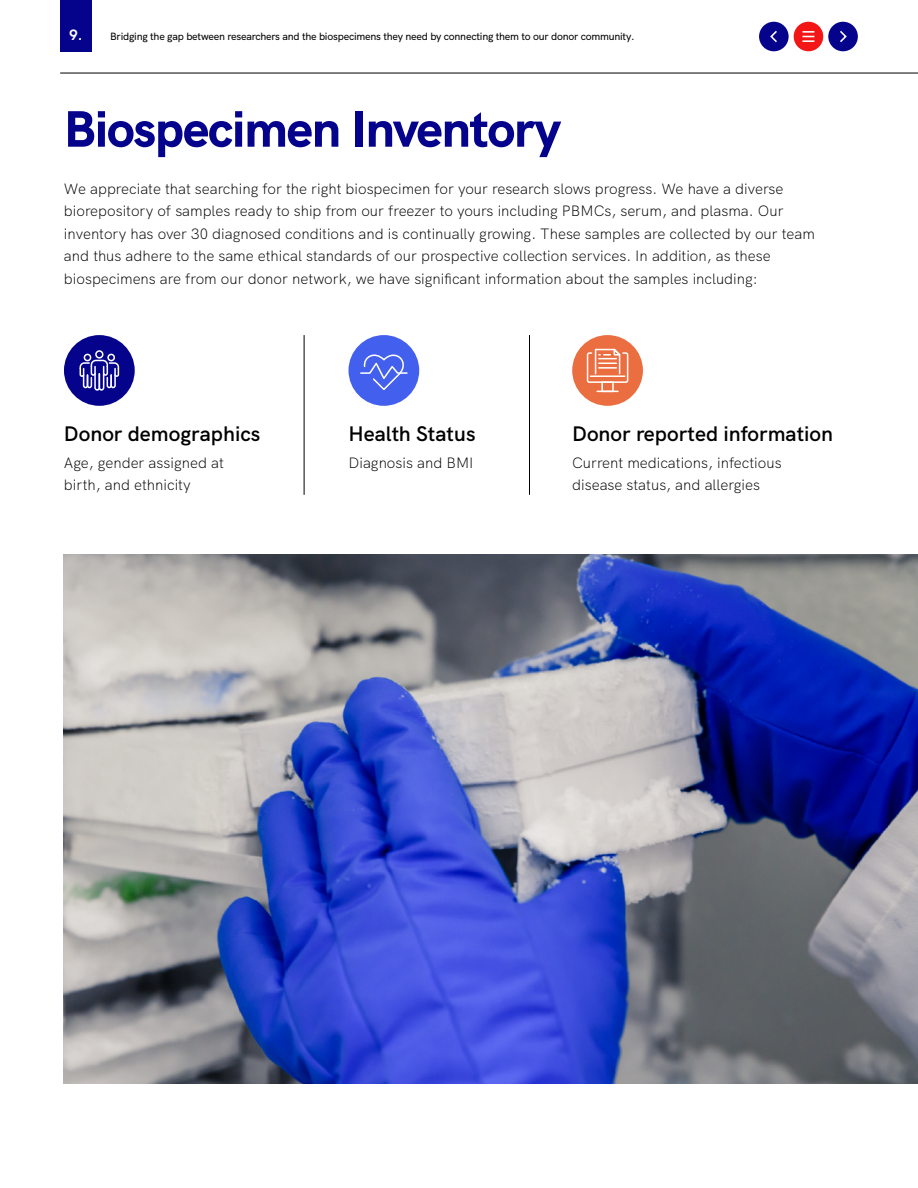
<style>
.page{position:relative;width:918px;height:1188px;background:#fff}
.page>*{position:absolute;margin:0;border:0;box-sizing:border-box;transform-origin:0 0}
.t1{font:800 51px "HK Grotesk";letter-spacing:-.02em;color:#05038c}
.t2{font:600 21px "HK Grotesk";color:#000}
.t3{font:300 15px/22.5px "HK Grotesk";color:#000}
.t4{font:500 10.5px "HK Grotesk";letter-spacing:-.02em;color:#000}
.s1{font-weight:700;font-size:15px;color:#fff}
</style>
<div class="page">
<div style="left:64px;top:335px;width:71px;height:71px;background:#05038c;border-radius:50%"></div>
<div style="left:95px;top:350px;width:9px;height:9px;border:2px solid #fff;border-radius:50%"></div>
<div style="left:107px;top:354px;width:8px;height:7px;border:2px solid #fff;border-radius:50%"></div>
<div style="left:84px;top:354px;width:7px;height:7px;border:2px solid #fff;border-radius:50%"></div>
<svg style="left:79px;top:359px;width:41px;height:32px"></svg>
<div style="left:572px;top:335px;width:71px;height:71px;background:#ea6e40;border-radius:50%"></div>
<svg style="left:594px;top:348px;width:27px;height:27px"></svg>
<div style="left:587px;top:352px;width:41px;height:31px;border:2px solid #fff;border-radius:2px"></div>
<hr style="left:590px;top:375px;width:35px;height:2px;background:#fff">
<div style="left:601px;top:381px;width:13px;height:11px;border:2px solid #fff"></div>
<svg style="left:597px;top:391px;width:21px;height:1px"></svg>
<div style="left:349px;top:335px;width:70px;height:71px;background:#435fee;border-radius:50%"></div>
<svg style="left:360px;top:354px;width:48px;height:36px"></svg>
<hr style="left:304px;top:335px;width:1px;height:160px;background:#000">
<hr style="left:529px;top:335px;width:1px;height:160px;background:#000">
<img style="left:64px;top:555px;width:854px;height:529px">
<hr style="left:60px;top:73px;width:858px;height:1px;background:#000">
<div style="left:60px;top:0;width:31px;height:52px;background:#05038c"></div>
<div style="left:759px;top:22px;width:30px;height:29px;background:#05038c;border-radius:50%"></div>
<div style="left:794px;top:22px;width:29px;height:29px;background:#f21617;border-radius:50%"></div>
<div style="left:828px;top:22px;width:30px;height:29px;background:#05038c;border-radius:50%"></div>
<svg style="left:770px;top:31px;width:7px;height:12px"></svg>
<svg style="left:840px;top:31px;width:7px;height:11px"></svg>
<svg style="left:802px;top:31px;width:12px;height:11px"></svg>
<p class="t4" style="left:69px;top:28px;width:567px"><span class="s1">9.</span> Bridging the gap between researchers and the biospecimens they need by connecting them to our donor community.</p>
<h1 class="t1" style="left:64px;top:89px;width:498px">Biospecimen Inventory</h1>
<p class="t3" style="left:64px;top:176px;width:753px">We appreciate that searching for the right biospecimen for your research slows progress. We have a diverse biorepository of samples ready to ship from our freezer to yours including PBMCs, serum, and plasma. Our inventory has over 30 diagnosed conditions and is continually growing. These samples are collected by our team and thus adhere to the same ethical standards of our prospective collection services. In addition, as these biospecimens are from our donor network, we have significant information about the samples including:</p>
<h2 class="t2" style="left:64px;top:418px;width:198px">Donor demographics</h2>
<p class="t3" style="left:64px;top:450px;width:161px">Age, gender assigned at birth, and ethnicity</p>
<h2 class="t2" style="left:349px;top:418px;width:129px">Health Status</h2>
<p class="t3" style="left:349px;top:450px;width:127px">Diagnosis and BMI</p>
<h2 class="t2" style="left:572px;top:418px;width:262px">Donor reported information</h2>
<p class="t3" style="left:572px;top:450px;width:211px">Current medications, infectious disease status, and allergies</p>
</div>
